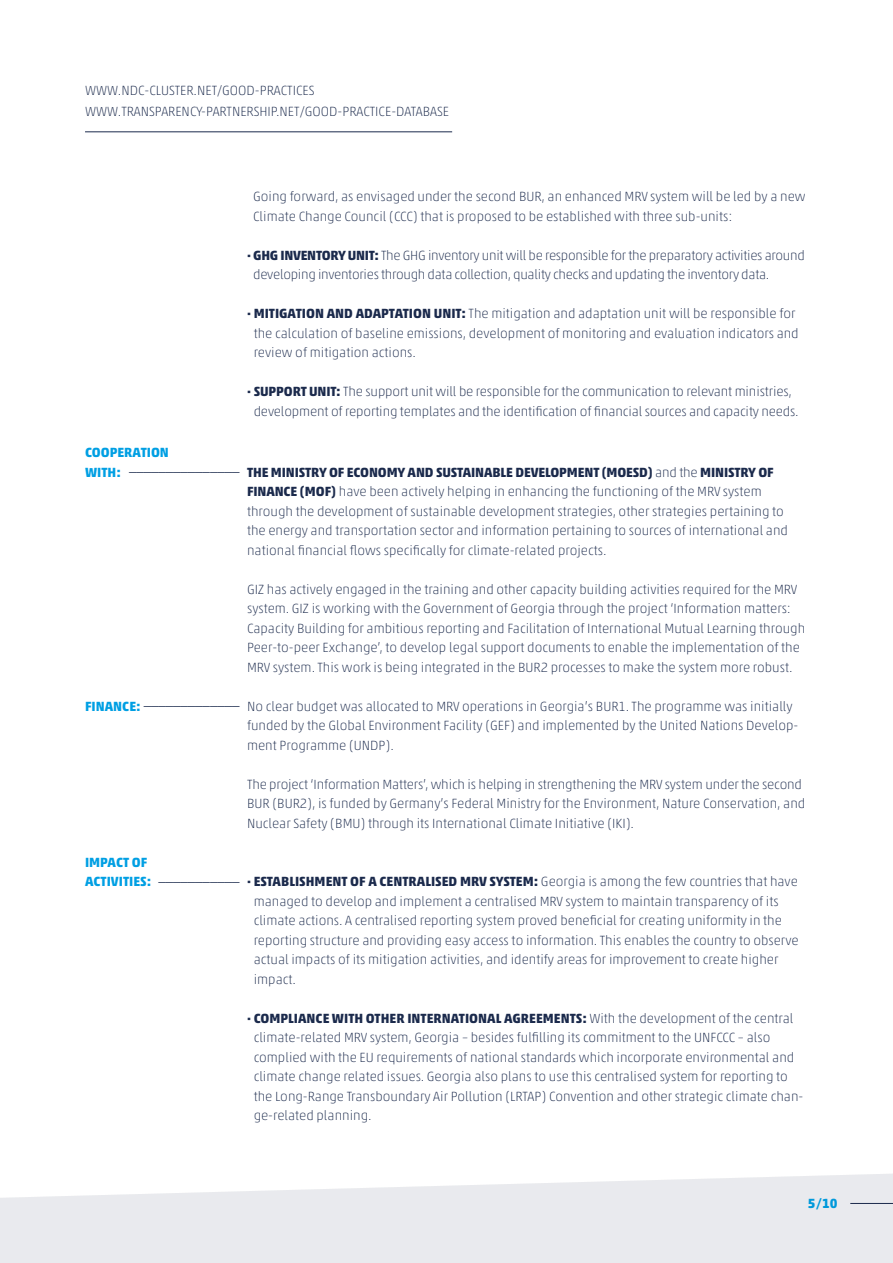
<style>
.page{position:relative;width:893px;height:1263px;background:#fff}
.page>*{position:absolute;margin:0;border:0;box-sizing:border-box;transform-origin:0 0}
.t1{font:100 13.5px/19.5px "Akko Std";color:#1b2a4c}
.t2{font:700 13.5px "Akko Std";letter-spacing:-.01em;color:#1b2a4c}
.t3{font:100 13.5px/19.5px "Akko Std";letter-spacing:-.02em;color:#1b2a4c}
.t4{font:700 13.5px "Akko Std";color:#009fe3}
.s1{font-weight:700}
.s2{color:#009fe3}
.s3{font-weight:100}
.s4{font-weight:700;color:#009fe3}
</style>
<div class="page">
<svg style="left:0;top:1174px;width:893px;height:89px;background:#ebecf0"></svg>
<hr style="left:850px;top:1203px;width:43px;height:1px;background:#1b2a4c">
<hr style="left:85px;top:131px;width:367px;height:1px;background:#1b2a4c">
<p class="t1" style="left:85px;top:80px;width:365px;line-height:21px">WWW.NDC-CLUSTER.NET/GOOD-PRACTICES<br>WWW.TRANSPARENCY-PARTNERSHIP.NET/GOOD-PRACTICE-DATABASE</p>
<p class="t1" style="left:253px;top:187px;width:554px">Going forward, as envisaged under the second BUR, an enhanced MRV system will be led by a new<br>Climate Change Council (CCC) that is proposed to be established with three sub-units:</p>
<p class="t3" style="left:253px;top:245px;width:553px;text-indent:-6px"><span class="s1">· GHG INVENTORY UNIT:</span> The GHG inventory unit will be responsible for the preparatory activities around developing inventories through data collection, quality checks and updating the inventory data.</p>
<p class="t1" style="left:254px;top:304px;width:547px;text-indent:-7px"><span class="s1">· MITIGATION AND ADAPTATION UNIT:</span> The mitigation and adaptation unit will be responsible for the calculation of baseline emissions, development of monitoring and evaluation indicators and review of mitigation actions.</p>
<p class="t1" style="left:247px;top:382px;width:553px;text-align:center"><span class="s1">· SUPPORT UNIT:</span> The support unit will be responsible for the communication to relevant ministries, development of reporting templates and the identification of financial sources and capacity needs.</p>
<p class="t4" style="left:85px;top:444px;width:85px">COOPERATION</p>
<p class="t2" style="left:85px;top:464px;width:690px"><span class="s2">WITH:</span> <sup>_______________</sup> THE MINISTRY OF ECONOMY AND SUSTAINABLE DEVELOPMENT (MOESD) <span class="s3">and the</span> MINISTRY OF</p>
<p class="t1" style="left:247px;top:482px;width:516px"><span class="s1">FINANCE (MOF)</span> have been actively helping in enhancing the functioning of the MRV system</p>
<p class="t1" style="left:247px;top:501px;width:538px">through the development of sustainable development strategies, other strategies pertaining to</p>
<p class="t1" style="left:247px;top:521px;width:542px">the energy and transportation sector and information pertaining to sources of international and</p>
<p class="t1" style="left:247px;top:540px;width:361px">national financial flows specifically for climate-related projects.</p>
<p class="t1" style="left:247px;top:579px;width:560px">GIZ has actively engaged in the training and other capacity building activities required for the MRV system. GIZ is working with the Government of Georgia through the project ‘Information matters:<br>Capacity Building for ambitious reporting and Facilitation of International Mutual Learning through Peer-to-peer Exchange’, to develop legal support documents to enable the implementation of the MRV system. This work is being integrated in the BUR2 processes to make the system more robust.</p>
<p class="t1" style="left:247px;top:696px;width:553px;text-indent:-162px"><span class="s4">FINANCE:</span> <sup>_____________</sup> No clear budget was allocated to MRV operations in Georgia’s BUR1. The programme was initially funded by the Global Environment Facility (GEF) and implemented by the United Nations Develop&shy;ment Programme (UNDP).</p>
<p class="t1" style="left:247px;top:774px;width:560px">The project ‘Information Matters’, which is helping in strengthening the MRV system under the second<br>BUR (BUR2), is funded by Germany’s Federal Ministry for the Environment, Nature Conservation, and<br>Nuclear Safety (BMU) through its International Climate Initiative (IKI).</p>
<p class="t4" style="left:85px;top:854px;width:64px">IMPACT OF</p>
<p class="t2" style="left:85px;top:873px;width:714px"><span class="s2">ACTIVITIES:</span> <sup>___________</sup> ∙ ESTABLISHMENT OF A CENTRALISED MRV SYSTEM: <span class="s3">Georgia is among the few countries that have</span></p>
<p class="t1" style="left:254px;top:891px;width:527px">managed to develop and implement a centralised MRV system to maintain transparency of its</p>
<p class="t1" style="left:254px;top:911px;width:530px">climate actions. A centralised reporting system proved beneficial for creating uniformity in the</p>
<p class="t1" style="left:254px;top:930px;width:546px">reporting structure and providing easy access to information. This enables the country to observe</p>
<p class="t1" style="left:254px;top:950px;width:526px">actual impacts of its mitigation activities, and identify areas for improvement to create higher</p>
<p class="t1" style="left:254px;top:969px;width:44px">impact.</p>
<p class="t1" style="left:254px;top:1008px;width:551px;text-indent:-7px"><span class="s1">∙ COMPLIANCE WITH OTHER INTERNATIONAL AGREEMENTS:</span> With the development of the central climate-related MRV system, Georgia – besides fulfilling its commitment to the UNFCCC – also complied with the EU requirements of national standards which incorporate environmental and climate change related issues. Georgia also plans to use this centralised system for reporting to the Long-Range Transboundary Air Pollution (LRTAP) Convention and other strategic climate chan&shy;ge-related planning.</p>
<p class="t4" style="left:808px;top:1195px;width:31px">5/10</p>
</div>
